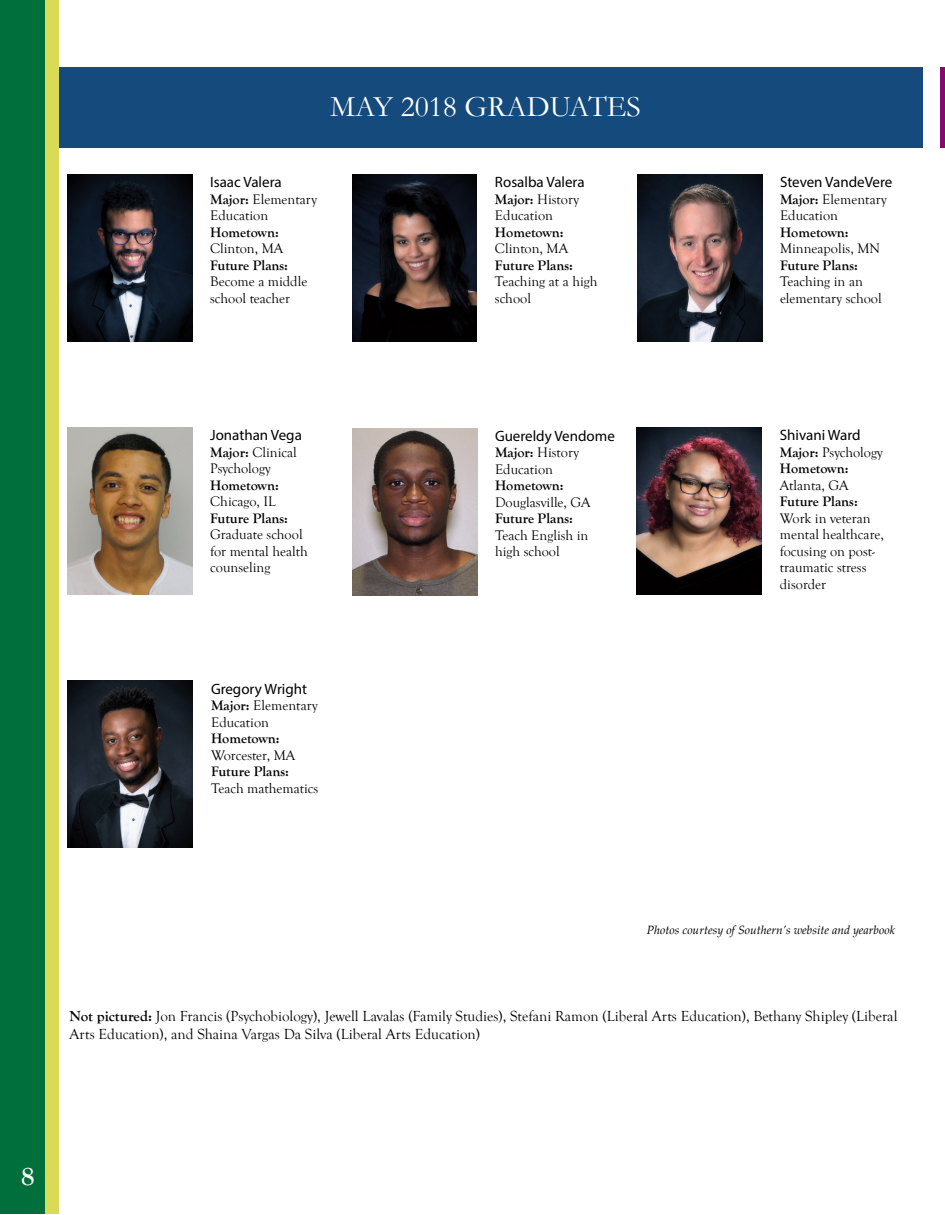
<style>
.page{position:relative;width:945px;height:1215px;background:#fff}
.page>*{position:absolute;margin:0;border:0;box-sizing:border-box;transform-origin:0 0}
.t1{font:30px "Garamond";color:#fff}
.t2{font:700 27px "Goudy Old Style T";color:#fff}
.t3{font:15px/18px "Goudy Old Style T";color:#000}
.t4{font:15px "Myriad Pro";color:#000}
.t5{font:14.25px/16.5px "Goudy Old Style T";color:#000}
.t6{font:700 14.25px/16.5px "Goudy Old Style T";color:#000}
.t7{font:italic 12px "Palatino Linotype";color:#000}
.s1{font-weight:700}
.s2{font-weight:400}
</style>
<div class="page">
<div style="left:14px;top:0;width:45px;height:1214px;background:#d9da55"></div>
<div style="left:0;top:0;width:45px;height:1214px;background:#006f3c"></div>
<div style="left:940px;top:68px;width:5px;height:80px;background:#850a70"></div>
<div style="left:59px;top:68px;width:864px;height:80px;background:#144a7c"></div>
<img style="left:68px;top:681px;width:124px;height:167px">
<img style="left:638px;top:174px;width:124px;height:167px">
<img style="left:352px;top:174px;width:125px;height:167px">
<img style="left:352px;top:428px;width:125px;height:167px">
<img style="left:68px;top:428px;width:124px;height:167px">
<img style="left:636px;top:428px;width:125px;height:167px">
<img style="left:68px;top:174px;width:124px;height:167px">
<h1 class="t1" style="left:330px;top:86px;width:312px">MAY 2018 GRADUATES</h1>
<p class="t4" style="left:210px;top:173px;width:73px">Isaac Valera</p>
<p class="t5" style="left:210px;top:191px;width:108px"><span class="s1">Major:</span> Elementary<br>Education</p>
<p class="t6" style="left:210px;top:224px;width:70px">Hometown:</p>
<p class="t5" style="left:210px;top:241px;width:75px">Clinton, MA</p>
<p class="t6" style="left:210px;top:257px;width:79px">Future Plans:</p>
<p class="t5" style="left:210px;top:274px;width:99px">Become a middle school teacher</p>
<p class="t4" style="left:495px;top:173px;width:91px">Rosalba Valera</p>
<p class="t5" style="left:495px;top:191px;width:86px"><span class="s1">Major:</span> History<br>Education</p>
<p class="t6" style="left:495px;top:224px;width:70px">Hometown:</p>
<p class="t5" style="left:495px;top:241px;width:75px">Clinton, MA</p>
<p class="t6" style="left:495px;top:257px;width:79px">Future Plans:</p>
<p class="t5" style="left:495px;top:274px;width:104px">Teaching at a high school</p>
<p class="t4" style="left:210px;top:426px;width:93px">Jonathan Vega</p>
<p class="t5" style="left:210px;top:444px;width:88px"><span class="s1">Major:</span> Clinical<br>Psychology</p>
<p class="t6" style="left:210px;top:477px;width:70px">Hometown:</p>
<p class="t5" style="left:210px;top:494px;width:67px">Chicago, IL</p>
<p class="t6" style="left:210px;top:510px;width:79px">Future Plans:</p>
<p class="t5" style="left:210px;top:527px;width:99px">Graduate school for mental health counseling</p>
<p class="t4" style="left:211px;top:679px;width:98px">Gregory Wright</p>
<p class="t5" style="left:211px;top:698px;width:108px"><span class="s1">Major:</span> Elementary<br>Education</p>
<p class="t6" style="left:211px;top:730px;width:70px">Hometown:</p>
<p class="t5" style="left:211px;top:747px;width:86px">Worcester, MA</p>
<p class="t6" style="left:211px;top:763px;width:79px">Future Plans:</p>
<p class="t5" style="left:211px;top:780px;width:109px">Teach mathematics</p>
<p class="t4" style="left:495px;top:427px;width:121px">Guereldy Vendome</p>
<p class="t5" style="left:495px;top:445px;width:86px"><span class="s1">Major:</span> History<br>Education</p>
<p class="t6" style="left:495px;top:478px;width:70px">Hometown:</p>
<p class="t5" style="left:495px;top:494px;width:97px">Douglasville, GA</p>
<p class="t6" style="left:495px;top:511px;width:79px">Future Plans:</p>
<p class="t5" style="left:495px;top:527px;width:95px">Teach English in high school</p>
<p class="t4" style="left:780px;top:173px;width:114px">Steven VandeVere</p>
<p class="t5" style="left:780px;top:191px;width:108px"><span class="s1">Major:</span> Elementary<br>Education</p>
<p class="t6" style="left:780px;top:224px;width:70px">Hometown:</p>
<p class="t5" style="left:780px;top:241px;width:102px">Minneapolis, MN</p>
<p class="t6" style="left:780px;top:257px;width:79px">Future Plans:</p>
<p class="t5" style="left:780px;top:274px;width:103px">Teaching in an elementary school</p>
<p class="t4" style="left:780px;top:426px;width:82px">Shivani Ward</p>
<p class="t6" style="left:780px;top:444px;width:104px">Major: <span class="s2">Psychology<br></span>Hometown:</p>
<p class="t5" style="left:780px;top:477px;width:70px">Atlanta, GA</p>
<p class="t6" style="left:780px;top:494px;width:79px">Future Plans:</p>
<p class="t5" style="left:780px;top:510px;width:106px">Work in veteran mental healthcare, focusing on post&shy;traumatic stress disorder</p>
<p class="t7" style="left:647px;top:922px;width:250px">Photos courtesy of Southern’s website and yearbook</p>
<p class="t3" style="left:70px;top:1007px;width:829px"><span class="s1">Not pictured:</span> Jon Francis (Psychobiology), Jewell Lavalas (Family Studies), Stefani Ramon (Liberal Arts Education), Bethany Shipley (Liberal<br>Arts Education), and Shaina Vargas Da Silva (Liberal Arts Education)</p>
<h2 class="t2" style="left:21px;top:1161px;width:15px">8</h2>
</div>
